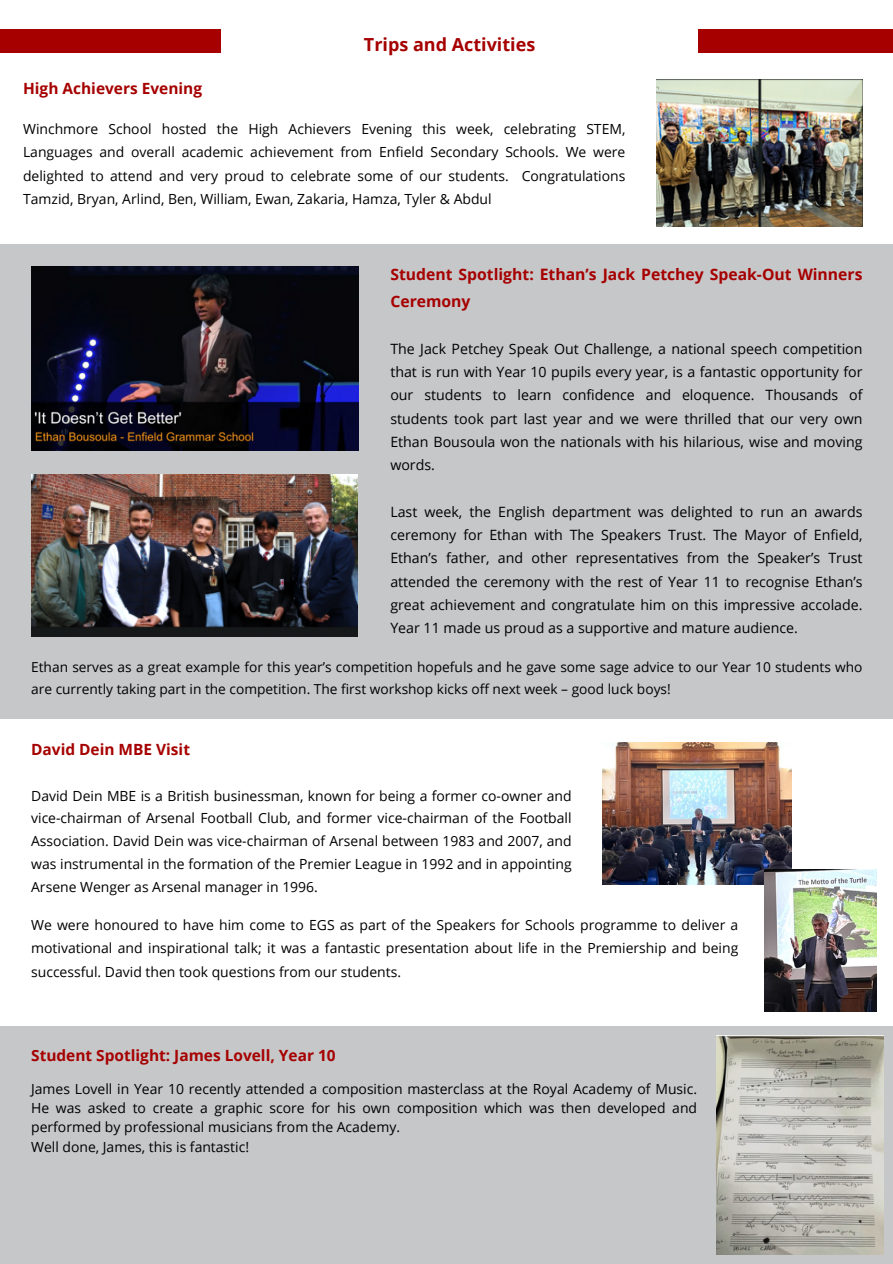
<style>
.page{position:relative;width:893px;height:1264px;background:#fff}
.page>*{position:absolute;margin:0;border:0;box-sizing:border-box;transform-origin:0 0}
.t1{font:700 18px "Open Sans";color:#a60000}
.t2{font:700 15.75px/26.5px "Open Sans";color:#a60000}
.t3{font:700 15.45px "Open Sans";color:#a60000}
.t4{font:14.25px/23.2px "Open Sans";color:#000;text-align:justify}
.t5{font:13.95px/22.8px "Open Sans";color:#000;text-align:justify}
.t6{font:13.8px/22.8px "Open Sans";color:#000}
</style>
<div class="page">
<div style="left:0;top:30px;width:220px;height:23px;background:#a60000"></div>
<div style="left:698px;top:30px;width:194px;height:23px;background:#a60000"></div>
<div style="left:0;top:244px;width:892px;height:474px;background:#c6c7c9"></div>
<img style="left:656px;top:79px;width:205px;height:148px">
<img style="left:31px;top:474px;width:326px;height:162px">
<img style="left:31px;top:266px;width:328px;height:185px">
<img style="left:602px;top:742px;width:189px;height:142px">
<img style="left:764px;top:869px;width:112px;height:142px">
<div style="left:0;top:1026px;width:892px;height:237px;background:#c6c7c9"></div>
<img style="left:716px;top:1035px;width:167px;height:218px">
<p class="t1" style="left:364px;top:32px;width:173px">Trips and Activities</p>
<p class="t3" style="left:23px;top:78px;width:180px">High Achievers Evening</p>
<p class="t5" style="left:23px;top:116px;width:604px;line-height:23.5px">Winchmore School hosted the High Achievers Evening this week, celebrating STEM, Languages and overall academic achievement from Enfield Secondary Schools. We were delighted to attend and very proud to celebrate some of our students. Congratulations Tamzid, Bryan, Arlind, Ben, William, Ewan, Zakaria, Hamza, Tyler &amp; Abdul</p>
<p class="t2" style="left:390px;top:261px;width:473px">Student Spotlight: Ethan’s Jack Petchey Speak-Out Winners<br>Ceremony</p>
<p class="t4" style="left:390px;top:336px;width:473px">The Jack Petchey Speak Out Challenge, a national speech competition that is run with Year 10 pupils every year, is a fantastic opportunity for our students to learn confidence and eloquence. Thousands of students took part last year and we were thrilled that our very own Ethan Bousoula won the nationals with his hilarious, wise and moving words.</p>
<p class="t4" style="left:390px;top:499px;width:473px">Last week, the English department was delighted to run an awards ceremony for Ethan with The Speakers Trust. The Mayor of Enfield, Ethan’s father, and other representatives from the Speaker’s Trust attended the ceremony with the rest of Year 11 to recognise Ethan’s great achievement and congratulate him on this impressive accolade.<br>Year 11 made us proud as a supportive and mature audience.</p>
<p class="t6" style="left:31px;top:655px;width:832px">Ethan serves as a great example for this year’s competition hopefuls and he gave some sage advice to our Year 10 students who are currently taking part in the competition. The first workshop kicks off next week – good luck boys!</p>
<p class="t3" style="left:31px;top:738px;width:160px">David Dein MBE Visit</p>
<p class="t5" style="left:31px;top:783px;width:542px">David Dein MBE is a British businessman, known for being a former co-owner and vice-chairman of Arsenal Football Club, and former vice-chairman of the Football Association. David Dein was vice-chairman of Arsenal between 1983 and 2007, and was instrumental in the formation of the Premier League in 1992 and in appointing Arsene Wenger as Arsenal manager in 1996.</p>
<p class="t5" style="left:31px;top:912px;width:708px;line-height:23.7px">We were honoured to have him come to EGS as part of the Speakers for Schools programme to deliver a motivational and inspirational talk; it was a fantastic presentation about life in the Premiership and being successful. David then took questions from our students.</p>
<p class="t3" style="left:31px;top:1044px;width:306px">Student Spotlight: James Lovell, Year 10</p>
<p class="t5" style="left:31px;top:1078px;width:667px;line-height:19.2px">James Lovell in Year 10 recently attended a composition masterclass at the Royal Academy of Music.<br>He was asked to create a graphic score for his own composition which was then developed and performed by professional musicians from the Academy.</p>
<p class="t5" style="left:31px;top:1134px;width:219px">Well done, James, this is fantastic!</p>
</div>
